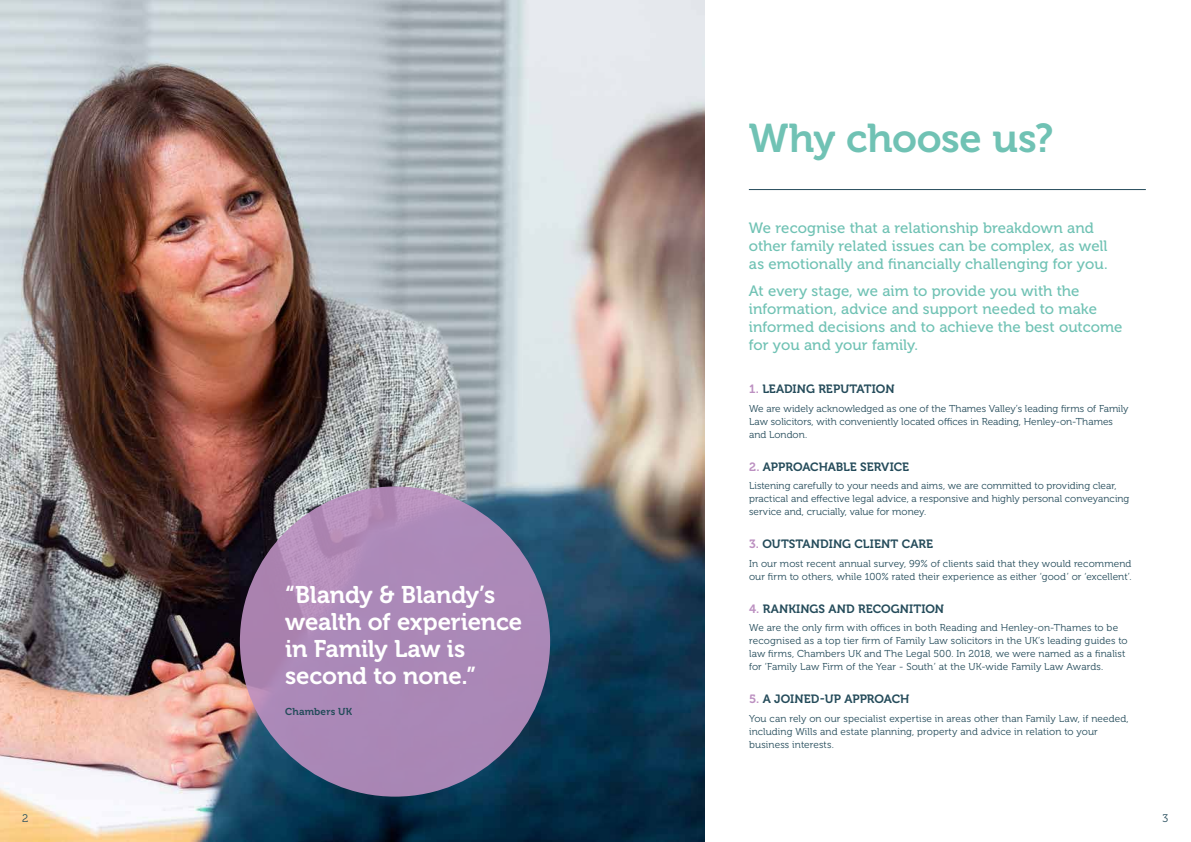
<style>
.page{position:relative;width:1191px;height:842px;background:#fff}
.page>*{position:absolute;margin:0;border:0;box-sizing:border-box;transform-origin:0 0}
.t1{font:40px "Museo 700";letter-spacing:-.01em;color:#70c2b4}
.t2{font:24px/27px "Museo 700";letter-spacing:-.01em;color:#fff}
.t3{font:15px/18px "Museo 500";color:#70c2b4}
.t4{font:12px "Museo 700";color:#244b5a}
.t5{font:11px "Museo 300";color:#244b5a}
.t6{font:10px/13px "Museo 300";letter-spacing:.005em;color:#244b5a}
.t7{font:10px "Museo 700";letter-spacing:.015em;color:#244b5a}
.s1{color:#bc90c1}
</style>
<div class="page">
<img style="left:0;top:0;width:704px;height:842px">
<div style="left:240px;top:486px;width:310px;height:311px;background:linear-gradient(to bottom,#b38dba,#a684b4);border-radius:50%"></div>
<hr style="left:749px;top:189px;width:396px;height:1px;background:#244b5a">
<h1 class="t1" style="left:749px;top:116px;width:306px">Why choose us?</h1>
<h2 class="t2" style="left:285px;top:582px;width:239px">“Blandy &amp; Blandy’s wealth of experience in Family Law is second to none.”</h2>
<p class="t7" style="left:285px;top:706px;width:68px">Chambers UK</p>
<h3 class="t3" style="left:749px;top:219px;width:360px">We recognise that a relationship breakdown and other family related issues can be complex, as well as emotionally and financially challenging for you.</h3>
<h3 class="t3" style="left:749px;top:282px;width:375px">At every stage, we aim to provide you with the information, advice and support needed to make informed decisions and to achieve the best outcome for you and your family.</h3>
<p class="t4" style="left:749px;top:382px;width:147px"><span class="s1">1.</span> LEADING REPUTATION</p>
<p class="t6" style="left:749px;top:402px;width:381px">We are widely acknowledged as one of the Thames Valley’s leading firms of Family<br>Law solicitors, with conveniently located offices in Reading, Henley-on-Thames and London.</p>
<p class="t4" style="left:749px;top:460px;width:162px"><span class="s1">2.</span> APPROACHABLE SERVICE</p>
<p class="t6" style="left:749px;top:480px;width:382px">Listening carefully to your needs and aims, we are committed to providing clear, practical and effective legal advice, a responsive and highly personal conveyancing service and, crucially, value for money.</p>
<p class="t4" style="left:749px;top:537px;width:185px"><span class="s1">3.</span> OUTSTANDING CLIENT CARE</p>
<p class="t6" style="left:749px;top:557px;width:384px">In our most recent annual survey, 99% of clients said that they would recommend our firm to others, while 100% rated their experience as either ‘good’ or ‘excellent’.</p>
<p class="t4" style="left:749px;top:602px;width:197px"><span class="s1">4.</span> RANKINGS AND RECOGNITION</p>
<p class="t6" style="left:749px;top:622px;width:380px">We are the only firm with offices in both Reading and Henley-on-Thames to be recognised as a top tier firm of Family Law solicitors in the UK’s leading guides to law firms, Chambers UK and The Legal 500. In 2018, we were named as a finalist for ‘Family Law Firm of the Year - South’ at the UK-wide Family Law Awards.</p>
<p class="t4" style="left:749px;top:692px;width:162px"><span class="s1">5.</span> A JOINED-UP APPROACH</p>
<p class="t6" style="left:749px;top:712px;width:381px">You can rely on our specialist expertise in areas other than Family Law, if needed, including Wills and estate planning, property and advice in relation to your business interests.</p>
<p class="t5" style="left:22px;top:812px;width:8px">2</p>
<p class="t5" style="left:1162px;top:812px;width:7px">3</p>
</div>
